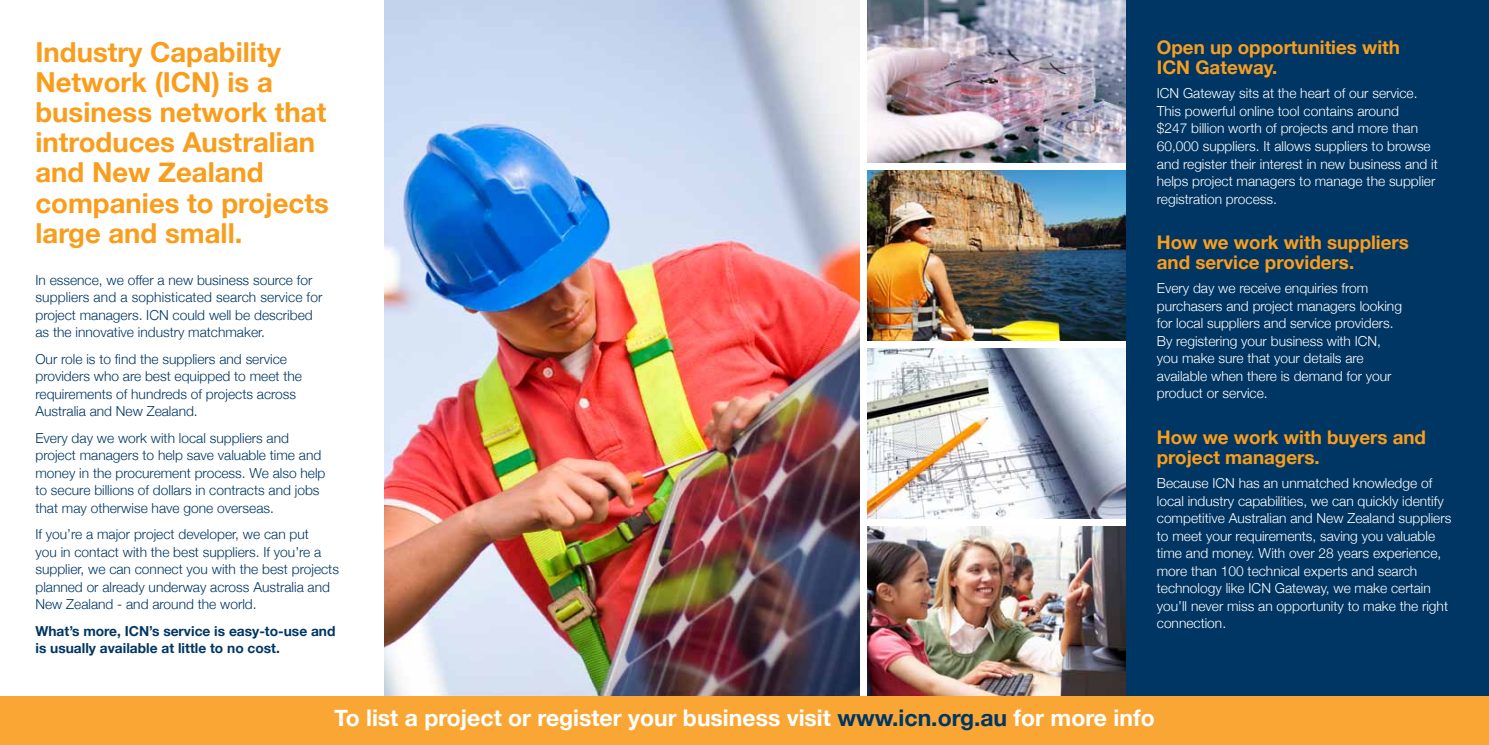
<style>
.page{position:relative;width:1489px;height:745px;background:#fff}
.page>*{position:absolute;margin:0;border:0;box-sizing:border-box;transform-origin:0 0}
.t1{font:700 27.5px/30px "Helvetica Neue";color:#f99d1c}
.t2{font:700 23px "Helvetica Neue";color:#fff}
.t3{font:700 18.75px/20px "Helvetica Neue";color:#f99d1c}
.t4{font:300 13.75px/17.5px "Helvetica Neue";color:#fff}
.t5{font:300 13.75px/17.5px "Helvetica Neue";color:#003663}
.t6{font:700 13.75px/17.5px "Helvetica Neue";color:#003663}
.s1{color:#003663}
</style>
<div class="page">
<div style="left:744px;top:0;width:744px;height:744px;background:#003663"></div>
<img style="left:384px;top:0;width:475px;height:696px">
<img style="left:866px;top:0;width:259px;height:696px">
<div style="left:859px;top:0;width:7px;height:703px;background:#fff"></div>
<div style="left:863px;top:163px;width:262px;height:7px;background:#fff"></div>
<div style="left:863px;top:341px;width:262px;height:7px;background:#fff"></div>
<div style="left:863px;top:518px;width:262px;height:7px;background:#fff"></div>
<div style="left:0;top:696px;width:1488px;height:48px;background:#faa634"></div>
<h1 class="t1" style="left:35px;top:36px;width:295px">Industry Capability<br>Network (ICN) is a business network that introduces Australian and New Zealand companies to projects large and small.</h1>
<p class="t5" style="left:35px;top:270px;width:288px">In essence, we offer a new business source for suppliers and a sophisticated search service for project managers. ICN could well be described as the innovative industry matchmaker.</p>
<p class="t5" style="left:35px;top:349px;width:268px">Our role is to find the suppliers and service providers who are best equipped to meet the requirements of hundreds of projects across Australia and New Zealand.</p>
<p class="t5" style="left:35px;top:428px;width:291px">Every day we work with local suppliers and project managers to help save valuable time and money in the procurement process. We also help to secure billions of dollars in contracts and jobs that may otherwise have gone overseas.</p>
<p class="t5" style="left:35px;top:524px;width:305px">If you’re a major project developer, we can put<br>you in contact with the best suppliers. If you’re a supplier, we can connect you with the best projects planned or already underway across Australia and New Zealand - and around the world.</p>
<p class="t6" style="left:35px;top:621px;width:301px">What’s more, ICN’s service is easy-to-use and is usually available at little to no cost.</p>
<h3 class="t3" style="left:1156px;top:36px;width:245px">Open up opportunities with<br>ICN Gateway.</h3>
<p class="t4" style="left:1156px;top:84px;width:282px">ICN Gateway sits at the heart of our service.<br>This powerful online tool contains around<br>$247 billion worth of projects and more than 60,000 suppliers. It allows suppliers to browse and register their interest in new business and it helps project managers to manage the supplier registration process.</p>
<h3 class="t3" style="left:1156px;top:231px;width:253px">How we work with suppliers and service providers.</h3>
<p class="t4" style="left:1156px;top:279px;width:247px">Every day we receive enquiries from purchasers and project managers looking for local suppliers and service providers.<br>By registering your business with ICN, you make sure that your details are available when there is demand for your product or service.</p>
<h3 class="t3" style="left:1156px;top:425px;width:271px">How we work with buyers and project managers.</h3>
<p class="t4" style="left:1156px;top:473px;width:296px">Because ICN has an unmatched knowledge of local industry capabilities, we can quickly identify competitive Australian and New Zealand suppliers to meet your requirements, saving you valuable time and money. With over 28 years experience, more than 100 technical experts and search technology like ICN Gateway, we make certain you’ll never miss an opportunity to make the right connection.</p>
<h2 class="t2" style="left:334px;top:696px;width:822px">To list a project or register your business visit <span class="s1">www.icn.org.au</span> for more info</h2>
</div>
